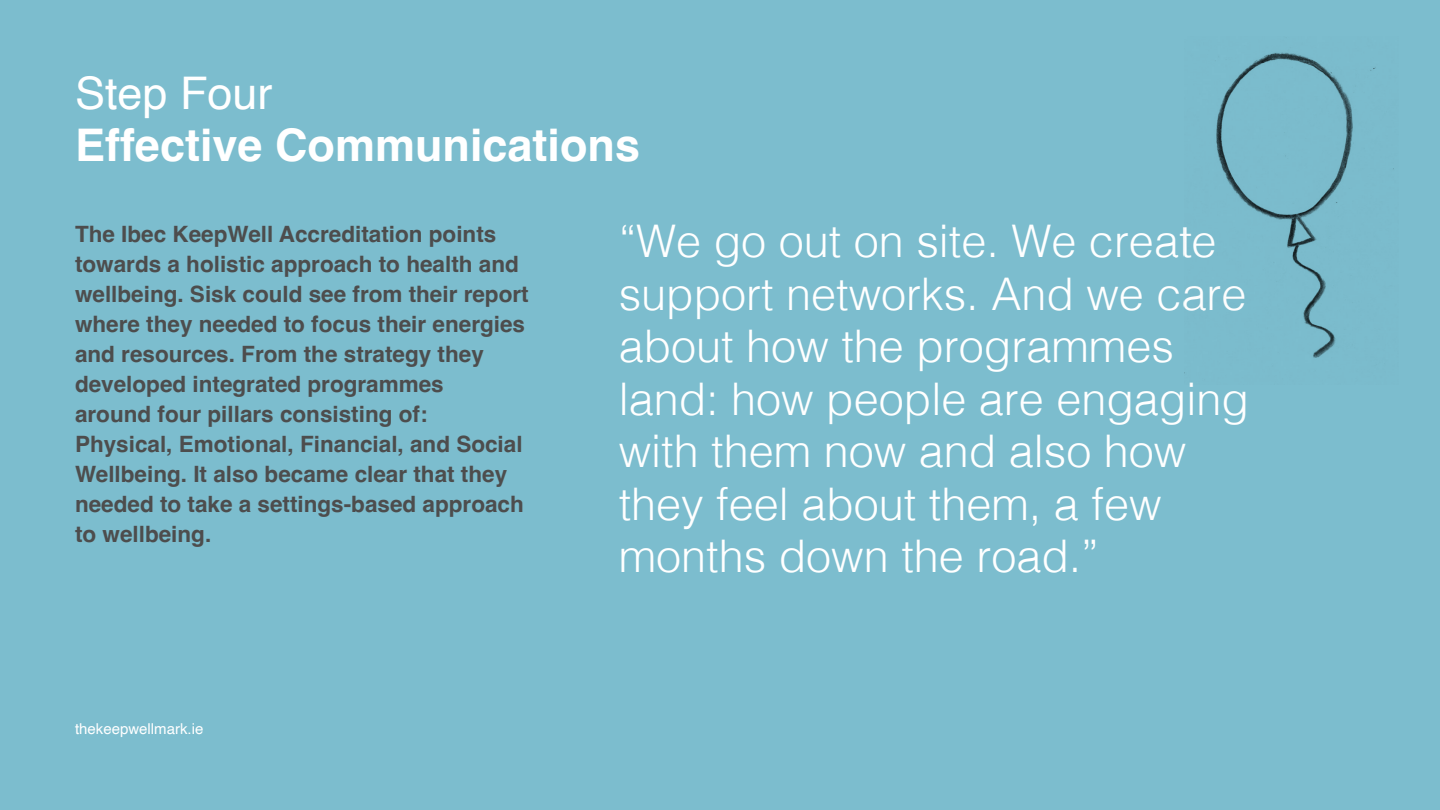
<style>
.page{position:relative;width:1440px;height:810px;background:#7cbdce}
.page>*{position:absolute;margin:0;border:0;box-sizing:border-box;transform-origin:0 0}
.t1{font:300 45px/52.5px "Helvetica";color:#fff}
.t2{font:700 45px "Helvetica";color:#fff}
.t3{font:45px "Helvetica";color:#fff}
.t4{font:700 22.5px/30px "Helvetica";color:#4d4d4d}
.t5{font:15px "Helvetica";color:#fff}
</style>
<div class="page">
<img style="left:1216px;top:52px;width:178px;height:306px">
<h1 class="t3" style="left:75px;top:58px;width:199px">Step Four</h1>
<h1 class="t2" style="left:75px;top:118px;width:567px">Effective Communications</h1>
<p class="t4" style="left:75px;top:221px;width:455px">The Ibec KeepWell Accreditation points towards a holistic approach to health and wellbeing. Sisk could see from their report where they needed to focus their energies and resources. From the strategy they developed integrated programmes<br>around four pillars consisting of:<br>Physical, Emotional, Financial, and Social Wellbeing. It also became clear that they needed to take a settings-based approach to wellbeing.</p>
<p class="t5" style="left:75px;top:717px;width:130px">thekeepwellmark.ie</p>
<h1 class="t1" style="left:619px;top:212px;width:632px">“We go out on site. We create support networks. And we care about how the programmes land: how people are engaging with them now and also how they feel about them, a few months down the road.”</h1>
</div>
